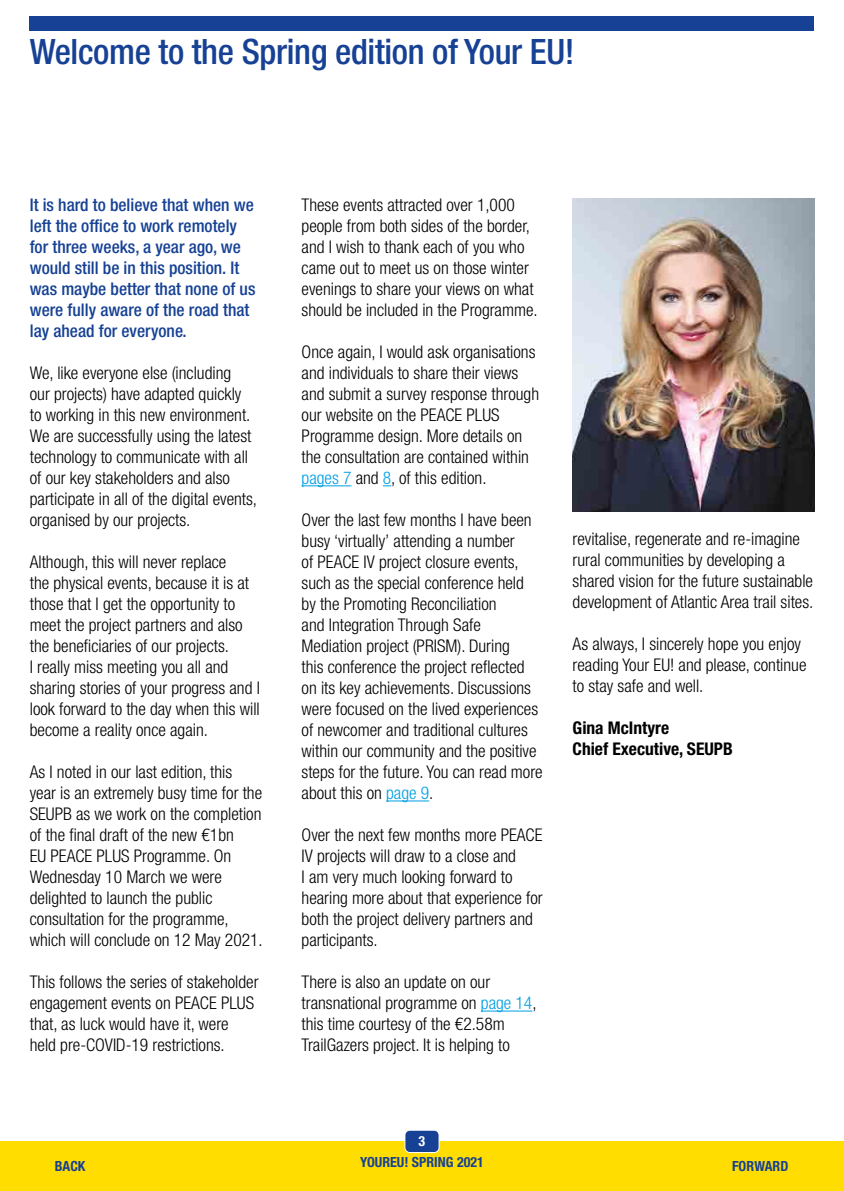
<style>
.page{position:relative;width:844px;height:1191px;background:#fff}
.page>*{position:absolute;margin:0;border:0;box-sizing:border-box;transform-origin:0 0}
.H2_-_Head{font:500 condensed 35px "Helvetica Neue LT Std";letter-spacing:-.01em;color:#164194}
.P_-_Body_text{font:300 condensed 17.5px/21px "Helvetica Neue LT Std";color:#000}
.P_-_Lead_in_paragrap{font:500 condensed 17.5px/21px "Helvetica Neue LT Std";color:#164194}
.P_-_Body_text-2{font:700 condensed 17.5px "Helvetica Neue LT Std";color:#000}
.t1{font:700 condensed 14px "Helvetica Neue LT Std";color:#164194}
.t2{font:700 condensed 14px "Helvetica Neue LT Std";color:#fff}
.s1{color:#009fe3}
</style>
<div class="page">
<hr style="left:301px;top:485px;width:50px;height:1px;background:#009fe3">
<hr style="left:386px;top:800px;width:43px;height:1px;background:#009fe3">
<hr style="left:481px;top:1010px;width:51px;height:1px;background:#009fe3">
<img style="left:572px;top:198px;width:242px;height:313px">
<div style="left:0;top:1141px;width:843px;height:50px;background:#fd0"></div>
<div style="left:405px;top:1130px;width:34px;height:22px;background:#164194;border-radius:5px"></div>
<div style="left:404px;top:1130px;width:35px;height:22px;border:1px solid #fff;border-radius:5px"></div>
<div style="left:30px;top:17px;width:784px;height:14px;background:#164194"></div>
<h2 class="H2_-_Head" style="left:30px;top:31px;width:546px">Welcome to the Spring edition of Your EU!</h2>
<p class="P_-_Lead_in_paragrap" style="left:30px;top:194px;width:227px">It is hard to believe that when we left the office to work remotely for three weeks, a year ago, we would still be in this position. It was maybe better that none of us were fully aware of the road that lay ahead for everyone.</p>
<p class="P_-_Body_text" style="left:30px;top:362px;width:229px">We, like everyone else (including<br>our projects) have adapted quickly to working in this new environment.<br>We are successfully using the latest technology to communicate with all of our key stakeholders and also participate in all of the digital events, organised by our projects.</p>
<p class="P_-_Body_text" style="left:30px;top:551px;width:231px">Although, this will never replace<br>the physical events, because it is at those that I get the opportunity to meet the project partners and also the beneficiaries of our projects.<br>I really miss meeting you all and sharing stories of your progress and I look forward to the day when this will become a reality once again.</p>
<p class="P_-_Body_text" style="left:30px;top:761px;width:234px">As I noted in our last edition, this year is an extremely busy time for the<br>SEUPB as we work on the completion of the final draft of the new €1bn<br>EU PEACE PLUS Programme. On<br>Wednesday 10 March we were delighted to launch the public consultation for the programme, which will conclude on 12 May 2021.</p>
<p class="P_-_Body_text" style="left:30px;top:971px;width:230px">This follows the series of stakeholder engagement events on PEACE PLUS that, as luck would have it, were held pre-COVID-19 restrictions.</p>
<p class="P_-_Body_text" style="left:301px;top:194px;width:238px">These events attracted over 1,000 people from both sides of the border, and I wish to thank each of you who came out to meet us on those winter evenings to share your views on what should be included in the Programme.</p>
<p class="P_-_Body_text" style="left:301px;top:341px;width:239px">Once again, I would ask organisations and individuals to share their views and submit a survey response through our website on the PEACE PLUS Programme design. More details on the consultation are contained within <span class="s1">pages 7</span> and <span class="s1">8</span>, of this edition.</p>
<p class="P_-_Body_text" style="left:301px;top:509px;width:242px">Over the last few months I have been busy ‘virtually’ attending a number<br>of PEACE IV project closure events, such as the special conference held<br>by the Promoting Reconciliation<br>and Integration Through Safe Mediation project (PRISM). During<br>this conference the project reflected on its key achievements. Discussions were focused on the lived experiences of newcomer and traditional cultures within our community and the positive steps for the future. You can read more about this on <span class="s1">page 9</span>.</p>
<p class="P_-_Body_text" style="left:301px;top:824px;width:242px">Over the next few months more PEACE<br>IV projects will draw to a close and<br>I am very much looking forward to hearing more about that experience for both the project delivery partners and participants.</p>
<p class="P_-_Body_text" style="left:301px;top:971px;width:236px">There is also an update on our transnational programme on <span class="s1">page 14</span>, this time courtesy of the €2.58m TrailGazers project. It is helping to</p>
<p class="P_-_Body_text" style="left:572px;top:528px;width:242px">revitalise, regenerate and re-imagine rural communities by developing a shared vision for the future sustainable development of Atlantic Area trail sites.</p>
<p class="P_-_Body_text" style="left:572px;top:633px;width:235px">As always, I sincerely hope you enjoy reading Your EU! and please, continue to stay safe and well.</p>
<p class="P_-_Body_text-2" style="left:572px;top:717px;width:98px">Gina McIntyre</p>
<p class="P_-_Body_text-2" style="left:572px;top:738px;width:162px">Chief Executive, SEUPB</p>
<p class="t2" style="left:418px;top:1132px;width:8px">3</p>
<p class="t1" style="left:55px;top:1157px;width:32px">BACK</p>
<p class="t1" style="left:360px;top:1153px;width:125px">YOUREU! SPRING 2021</p>
<p class="t1" style="left:732px;top:1157px;width:58px">FORWARD</p>
</div>
